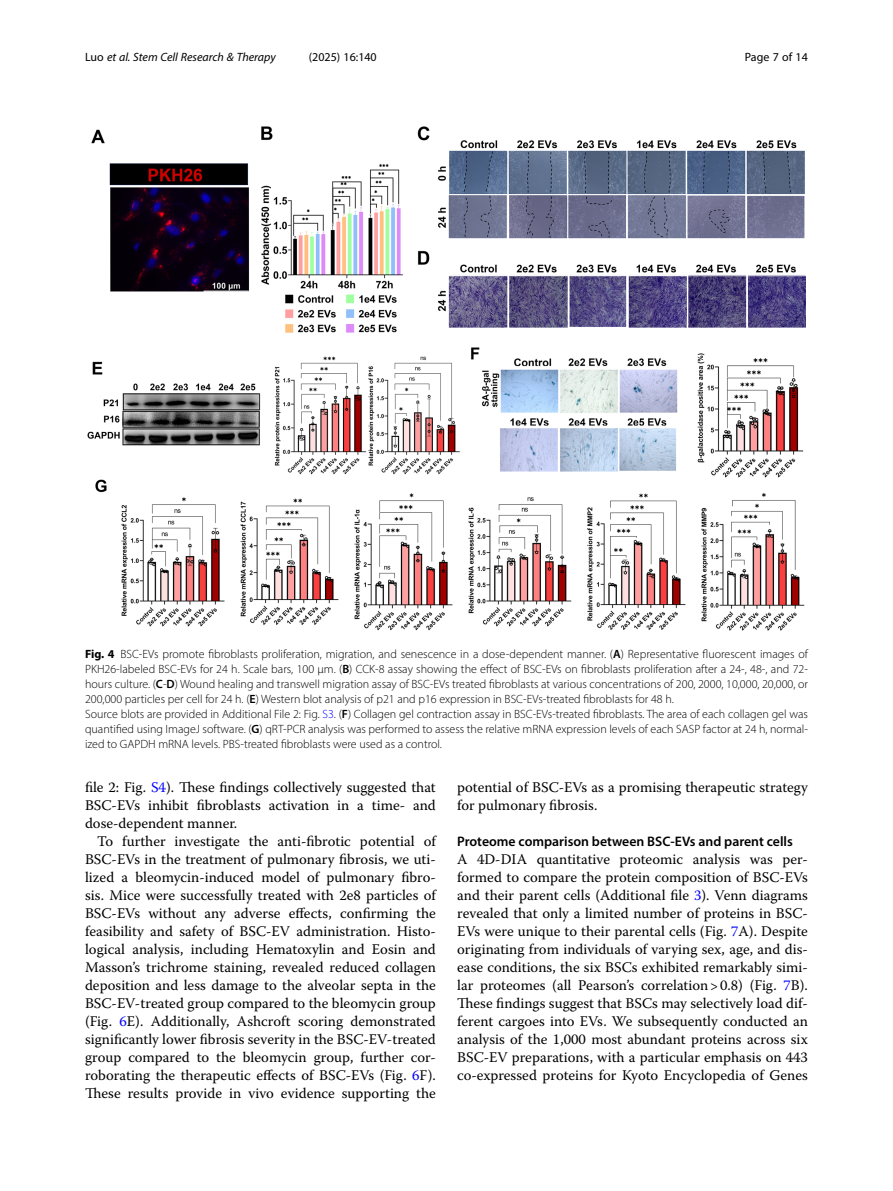
<style>
.page{position:relative;width:893px;height:1191px;background:#fff}
.page>*{position:absolute;margin:0;border:0;box-sizing:border-box;transform-origin:0 0}
.Body_Text_Indent{font:14.7px/18px "Warnock Pro";color:#000;text-align:justify}
.Body_Text{font:14.7px/18px "Warnock Pro";color:#000;text-align:justify}
.Head_2{font:600 13.8px "Myriad Pro";color:#000}
.Figure_Caption{font:300 12px/15px "Myriad Pro";color:#000;text-align:justify}
.t1{font:italic 12px "Myriad Pro";color:#000}
.t2{font:12px "Myriad Pro";color:#000}
.s1{font-style:normal}
.s2{font-weight:700}
.s3{font-weight:600}
.s4{color:#00f}
</style>
<div class="page">
<img style="left:87px;top:126px;width:719px;height:505px">
<p class="t1" style="left:85px;top:50px;width:192px"><span class="s1">Luo</span> et al. Stem Cell Research &amp; Therapy</p>
<p class="t2" style="left:309px;top:50px;width:70px">(2025) 16:140</p>
<p class="t2" style="left:745px;top:50px;width:65px">Page 7 of 14</p>
<p class="Figure_Caption" style="left:85px;top:646px;width:724px"><span class="s2">Fig. 4</span> BSC-EVs promote fibroblasts proliferation, migration, and senescence in a dose-dependent manner. (<span class="s3">A</span>) Representative fluorescent images of PKH26-labeled BSC-EVs for 24 h. Scale bars, 100 μm. (<span class="s3">B</span>) CCK-8 assay showing the effect of BSC-EVs on fibroblasts proliferation after a 24-, 48-, and 72- hours culture. (<span class="s3">C</span>-<span class="s3">D</span>) Wound healing and transwell migration assay of BSC-EVs treated fibroblasts at various concentrations of 200, 2000, 10,000, 20,000, or 200,000 particles per cell for 24 h. (<span class="s3">E</span>) Western blot analysis of p21 and p16 expression in BSC-EVs-treated fibroblasts for 48 h.</p>
<p class="Figure_Caption" style="left:85px;top:706px;width:724px">Source blots are provided in Additional File 2: Fig. <span class="s4">S3</span>. (<span class="s3">F</span>) Collagen gel contraction assay in BSC-EVs-treated fibroblasts. The area of each collagen gel was quantified using ImageJ software. (<span class="s3">G</span>) qRT-PCR analysis was performed to assess the relative mRNA expression levels of each SASP factor at 24 h, normal&shy;ized to GAPDH mRNA levels. PBS-treated fibroblasts were used as a control.</p>
<p class="Body_Text" style="left:85px;top:778px;width:352px">file 2: Fig. <span class="s4">S4</span>). These findings collectively suggested that BSC-EVs inhibit fibroblasts activation in a time- and dose-dependent manner.</p>
<p class="Body_Text_Indent" style="left:85px;top:832px;width:352px;text-indent:12px">To further investigate the anti-fibrotic potential of BSC-EVs in the treatment of pulmonary fibrosis, we uti&shy;lized a bleomycin-induced model of pulmonary fibro&shy;sis. Mice were successfully treated with 2e8 particles of BSC-EVs without any adverse effects, confirming the feasibility and safety of BSC-EV administration. Histo&shy;logical analysis, including Hematoxylin and Eosin and Masson’s trichrome staining, revealed reduced collagen deposition and less damage to the alveolar septa in the BSC-EV-treated group compared to the bleomycin group (Fig. <span class="s4">6</span>E). Additionally, Ashcroft scoring demonstrated significantly lower fibrosis severity in the BSC-EV-treated group compared to the bleomycin group, further cor&shy;roborating the therapeutic effects of BSC-EVs (Fig. <span class="s4">6</span>F).<br>These results provide in vivo evidence supporting the</p>
<p class="Body_Text_Indent" style="left:457px;top:778px;width:352px">potential of BSC-EVs as a promising therapeutic strategy for pulmonary fibrosis.</p>
<p class="Head_2" style="left:457px;top:833px;width:337px">Proteome comparison between BSC-EVs and parent cells</p>
<p class="Body_Text" style="left:457px;top:850px;width:352px">A 4D-DIA quantitative proteomic analysis was per&shy;formed to compare the protein composition of BSC-EVs and their parent cells (Additional file <span class="s4">3</span>). Venn diagrams revealed that only a limited number of proteins in BSC-EVs were unique to their parental cells (Fig. <span class="s4">7</span>A). Despite originating from individuals of varying sex, age, and dis&shy;ease conditions, the six BSCs exhibited remarkably simi&shy;lar proteomes (all Pearson’s correlation&gt;0.8) (Fig. <span class="s4">7</span>B).<br>These findings suggest that BSCs may selectively load dif&shy;ferent cargoes into EVs. We subsequently conducted an analysis of the 1,000 most abundant proteins across six BSC-EV preparations, with a particular emphasis on 443 co-expressed proteins for Kyoto Encyclopedia of Genes</p>
</div>
